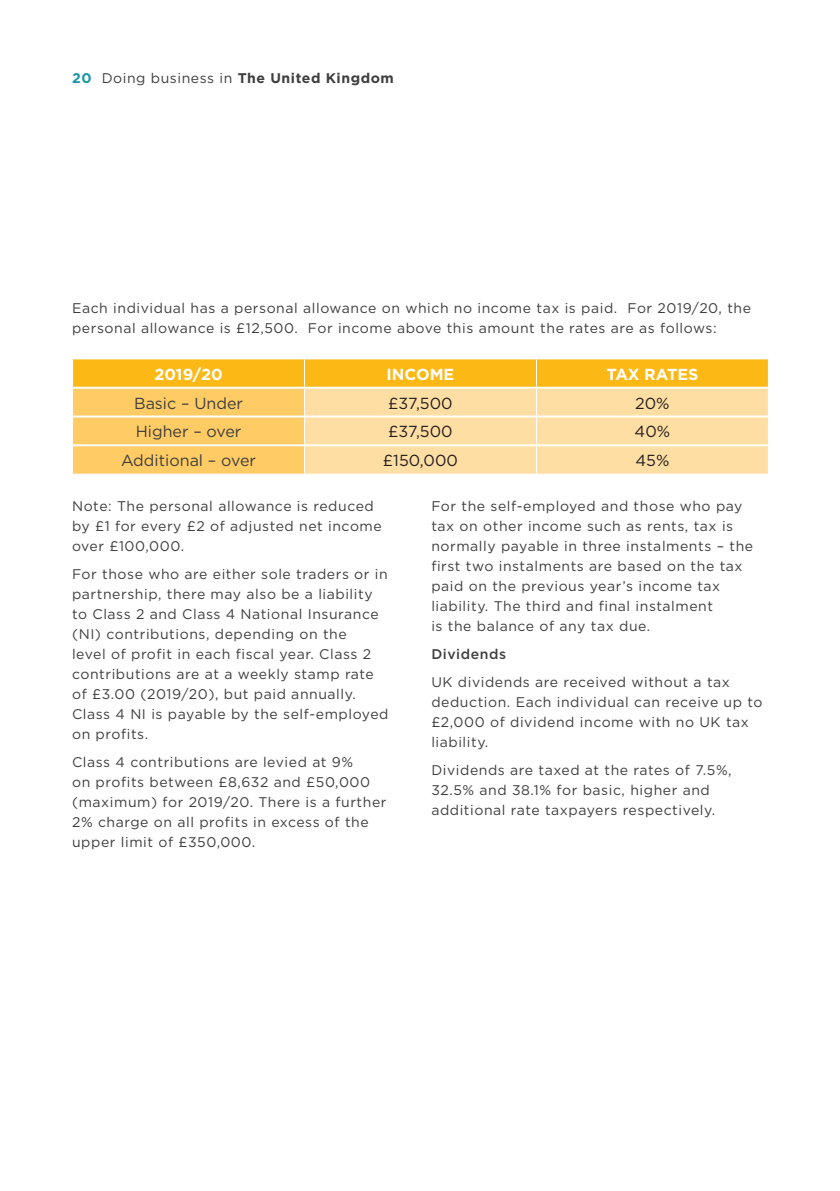
<style>
.page{position:relative;width:840px;height:1191px;background:#fff}
.page>*{position:absolute;margin:0;border:0;box-sizing:border-box;transform-origin:0 0}
.t1{font:16px "Gotham";color:#3e3e3f}
.t2{font:16px "Gotham";color:#231f20}
.t3{font:700 16px "Gotham";color:#fff}
.Body_Copy_-_Dark_gre{font:14px/20px "Gotham";letter-spacing:.04em;color:#3e3e3f}
.t4{font:700 14px "Gotham";letter-spacing:.04em;color:#3e3e3f}
.Sub_sub_heading{font:500 14px "Gotham";letter-spacing:.04em;color:#3e3e3f}
.s1{color:#1a96a5}
.s2{font-weight:400}
</style>
<div class="page">
<hr style="left:839px;top:0;width:1px;height:1191px;background:#e9eaeb">
<svg style="left:72px;top:359px;width:696px;height:114px;background:#fdd072"></svg>
<hr style="left:73px;top:387px;width:231px;height:2px;background:#fff">
<hr style="left:304px;top:387px;width:232px;height:2px;background:#fff">
<hr style="left:536px;top:387px;width:231px;height:2px;background:#fff">
<hr style="left:73px;top:415px;width:231px;height:2px;background:#fff">
<hr style="left:304px;top:415px;width:232px;height:2px;background:#fff">
<hr style="left:536px;top:415px;width:231px;height:2px;background:#fff">
<hr style="left:73px;top:444px;width:231px;height:2px;background:#fff">
<hr style="left:304px;top:444px;width:232px;height:2px;background:#fff">
<hr style="left:536px;top:444px;width:231px;height:2px;background:#fff">
<p class="t4" style="left:72px;top:69px;width:323px"><span class="s1">20</span> <span class="s2">Doing business in</span> The United Kingdom</p>
<p class="Body_Copy_-_Dark_gre" style="left:72px;top:297px;width:680px">Each individual has a personal allowance on which no income tax is paid. For 2019/20, the personal allowance is £12,500. For income above this amount the rates are as follows:</p>
<p class="t3" style="left:154px;top:363px;width:70px">2019/20</p>
<p class="t3" style="left:386px;top:363px;width:69px">INCOME</p>
<p class="t3" style="left:606px;top:363px;width:93px">TAX RATES</p>
<p class="t1" style="left:134px;top:392px;width:110px">Basic – Under</p>
<p class="t2" style="left:388px;top:392px;width:66px">£37,500</p>
<p class="t2" style="left:635px;top:392px;width:36px">20%</p>
<p class="t1" style="left:136px;top:421px;width:107px">Higher – over</p>
<p class="t2" style="left:388px;top:421px;width:66px">£37,500</p>
<p class="t2" style="left:634px;top:421px;width:37px">40%</p>
<p class="t1" style="left:121px;top:450px;width:136px">Additional – over</p>
<p class="t2" style="left:383px;top:450px;width:76px">£150,000</p>
<p class="t2" style="left:635px;top:450px;width:35px">45%</p>
<p class="Body_Copy_-_Dark_gre" style="left:72px;top:496px;width:311px">Note: The personal allowance is reduced by £1 for every £2 of adjusted net income over £100,000.</p>
<p class="Body_Copy_-_Dark_gre" style="left:72px;top:564px;width:318px">For those who are either sole traders or in partnership, there may also be a liability to Class 2 and Class 4 National Insurance (NI) contributions, depending on the<br>level of profit in each fiscal year. Class 2 contributions are at a weekly stamp rate of £3.00 (2019/20), but paid annually.<br>Class 4 NI is payable by the self-employed on profits.</p>
<p class="Body_Copy_-_Dark_gre" style="left:72px;top:752px;width:316px">Class 4 contributions are levied at 9%<br>on profits between £8,632 and £50,000 (maximum) for 2019/20. There is a further 2% charge on all profits in excess of the upper limit of £350,000.</p>
<p class="Body_Copy_-_Dark_gre" style="left:431px;top:496px;width:323px">For the self-employed and those who pay tax on other income such as rents, tax is normally payable in three instalments – the first two instalments are based on the tax paid on the previous year’s income tax liability. The third and final instalment<br>is the balance of any tax due.</p>
<p class="Sub_sub_heading" style="left:431px;top:645px;width:76px">Dividends</p>
<p class="Body_Copy_-_Dark_gre" style="left:431px;top:672px;width:332px">UK dividends are received without a tax deduction. Each individual can receive up to £2,000 of dividend income with no UK tax liability.</p>
<p class="Body_Copy_-_Dark_gre" style="left:431px;top:760px;width:302px">Dividends are taxed at the rates of 7.5%,<br>32.5% and 38.1% for basic, higher and additional rate taxpayers respectively.</p>
</div>
